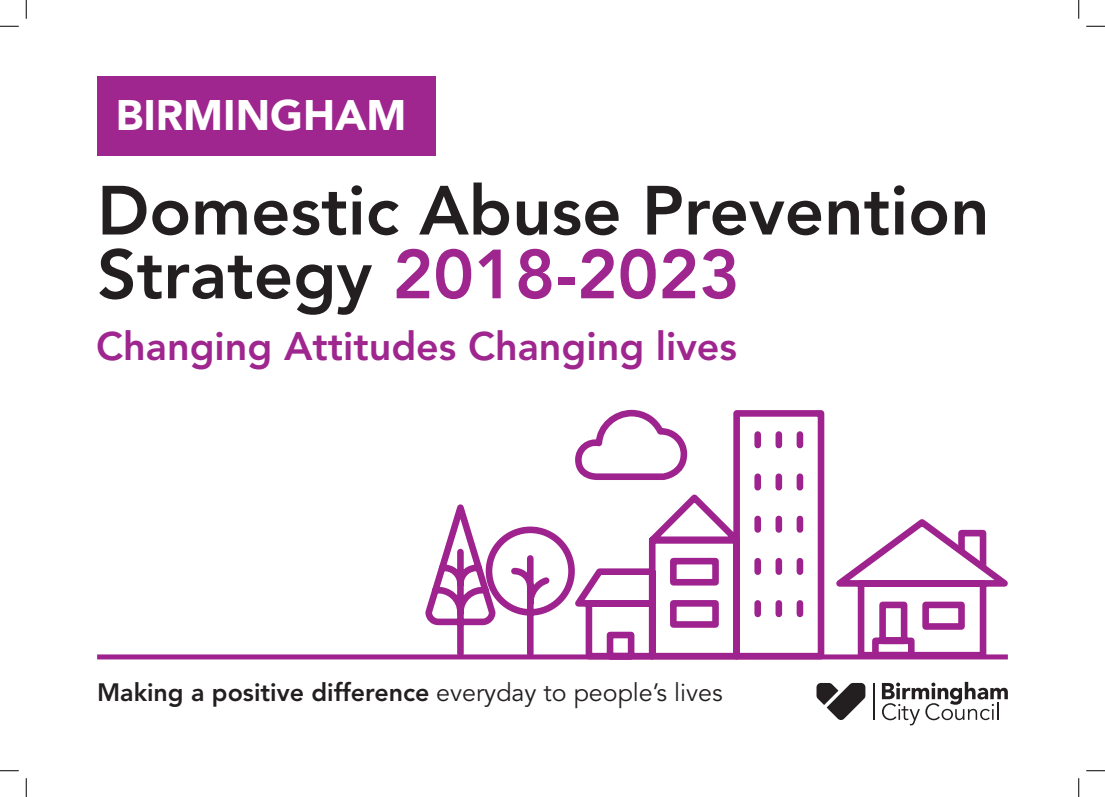
<style>
.page{position:relative;width:1105px;height:797px;background:#fff}
.page>*{position:absolute;margin:0;border:0;box-sizing:border-box;transform-origin:0 0}
.t1{font:800 68.75px/63.8px "Avenir";color:#231f20}
.t2{font:900 42.25px "Avenir";color:#fff}
.t3{font:800 39.5px "Avenir";color:#9e268e}
.t4{font:800 25px "Avenir";color:#231f20}
.s1{color:#9e268e}
.s2{font-weight:400}
</style>
<div class="page">
<svg style="left:882px;top:682px;width:126px;height:43px"></svg>
<hr style="left:873px;top:683px;width:1px;height:37px;background:#231f20">
<svg style="left:816px;top:683px;width:49px;height:37px"></svg>
<div style="left:97px;top:76px;width:339px;height:80px;background:#9e268e"></div>
<svg style="left:422px;top:504px;width:144px;height:156px"></svg>
<svg style="left:566px;top:409px;width:442px;height:251px"></svg>
<svg style="left:869px;top:526px;width:121px;height:134px"></svg>
<div style="left:97px;top:654px;width:911px;height:5px;background:#9f238e"></div>
<svg style="left:0;top:25px;width:19px;height:2px"></svg>
<svg style="left:1086px;top:25px;width:19px;height:2px"></svg>
<svg style="left:0;top:770px;width:19px;height:1px"></svg>
<svg style="left:1086px;top:770px;width:19px;height:1px"></svg>
<svg style="left:25px;top:0;width:2px;height:19px"></svg>
<svg style="left:25px;top:778px;width:2px;height:19px"></svg>
<svg style="left:1078px;top:0;width:1px;height:19px"></svg>
<svg style="left:1078px;top:778px;width:1px;height:19px"></svg>
<h2 class="t2" style="left:116px;top:90px;width:292px">BIRMINGHAM</h2>
<h1 class="t1" style="left:97px;top:179px;width:894px">Domestic Abuse Prevention<br>Strategy <span class="s1">2018-2023</span></h1>
<h3 class="t3" style="left:96px;top:323px;width:642px">Changing Attitudes Changing lives</h3>
<p class="t4" style="left:97px;top:677px;width:627px">Making a positive difference <span class="s2">everyday to people’s lives</span></p>
</div>
